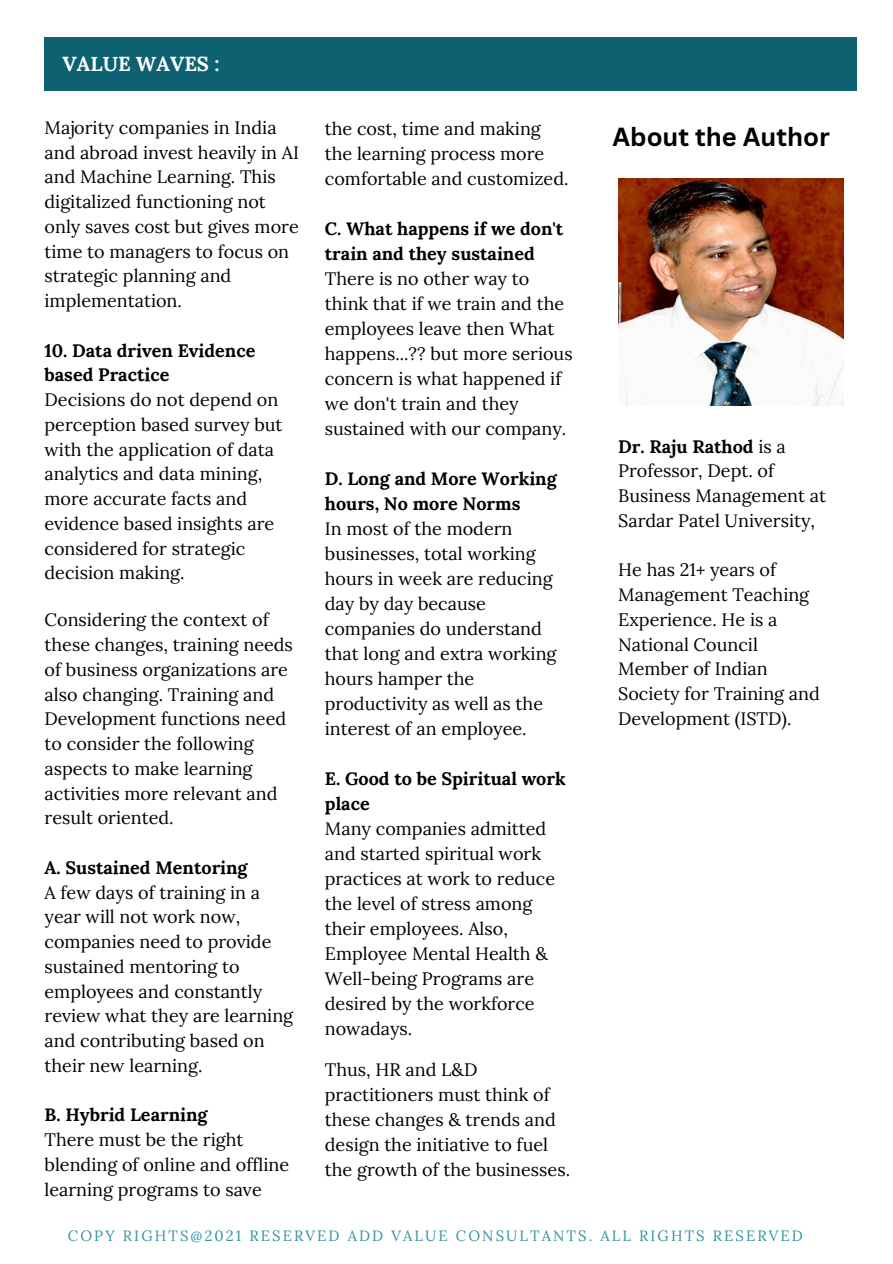
<style>
.page{position:relative;width:893px;height:1264px;background:#fff}
.page>*{position:absolute;margin:0;border:0;box-sizing:border-box;transform-origin:0 0}
.t1{font:700 25.5px "Canva Sans";color:#000}
.t2{font:700 20.25px "Lora";color:#fff}
.t3{font:18px/24.8px "Lora";color:#000}
.t4{font:700 18px/25px "Lora";color:#000}
.t5{font:14.85px "Lora";letter-spacing:.14em;color:#3494a0}
.s1{font-weight:700}
</style>
<div class="page">
<div style="left:45px;top:38px;width:811px;height:52px;background:#0e6171"></div>
<img style="left:618px;top:179px;width:225px;height:226px">
<p class="t2" style="left:63px;top:50px;width:158px">VALUE WAVES :</p>
<p class="t3" style="left:45px;top:115px;width:256px">Majority companies in India and abroad invest heavily in AI and Machine Learning. This digitalized functioning not only saves cost but gives more time to managers to focus on strategic planning and implementation.</p>
<p class="t4" style="left:45px;top:337px;width:212px">10. Data driven Evidence based Practice</p>
<p class="t3" style="left:45px;top:387px;width:239px">Decisions do not depend on perception based survey but with the application of data analytics and data mining, more accurate facts and evidence based insights are considered for strategic decision making.</p>
<p class="t3" style="left:45px;top:607px;width:250px">Considering the context of these changes, training needs of business organizations are also changing. Training and<br>Development functions need to consider the following aspects to make learning activities more relevant and result oriented.</p>
<p class="t4" style="left:45px;top:854px;width:204px">A. Sustained Mentoring</p>
<p class="t3" style="left:45px;top:879px;width:250px">A few days of training in a year will not work now, companies need to provide sustained mentoring to employees and constantly review what they are learning and contributing based on their new learning.</p>
<p class="t4" style="left:45px;top:1102px;width:164px">B. Hybrid Learning</p>
<p class="t3" style="left:45px;top:1127px;width:246px">There must be the right blending of online and offline learning programs to save</p>
<p class="t3" style="left:325px;top:116px;width:245px">the cost, time and making the learning process more comfortable and customized.</p>
<p class="t4" style="left:325px;top:216px;width:240px">C. What happens if we don't train and they sustained</p>
<p class="t3" style="left:325px;top:266px;width:249px">There is no other way to think that if we train and the employees leave then What happens...?? but more serious concern is what happened if we don't train and they sustained with our company.</p>
<p class="t4" style="left:325px;top:465px;width:233px">D. Long and More Working hours, No more Norms</p>
<p class="t3" style="left:325px;top:515px;width:233px">In most of the modern businesses, total working hours in week are reducing day by day because companies do understand that long and extra working hours hamper the productivity as well as the interest of an employee.</p>
<p class="t4" style="left:325px;top:765px;width:242px">E. Good to be Spiritual work place</p>
<p class="t3" style="left:325px;top:815px;width:232px">Many companies admitted and started spiritual work practices at work to reduce the level of stress among their employees. Also,<br>Employee Mental Health &amp;<br>Well-being Programs are desired by the workforce nowadays.</p>
<p class="t3" style="left:325px;top:1056px;width:247px">Thus, HR and L&amp;D practitioners must think of these changes &amp; trends and design the initiative to fuel the growth of the businesses.</p>
<p class="t1" style="left:612px;top:119px;width:219px">About the Author</p>
<p class="t3" style="left:618px;top:433px;width:209px"><span class="s1">Dr. Raju Rathod</span> is a<br>Professor, Dept. of<br>Business Management at<br>Sardar Patel University,</p>
<p class="t3" style="left:618px;top:557px;width:203px">He has 21+ years of<br>Management Teaching<br>Experience. He is a<br>National Council<br>Member of Indian<br>Society for Training and<br>Development (ISTD).</p>
<p class="t5" style="left:68px;top:1226px;width:736px">COPY RIGHTS@2021 RESERVED ADD VALUE CONSULTANTS. ALL RIGHTS RESERVED</p>
</div>
